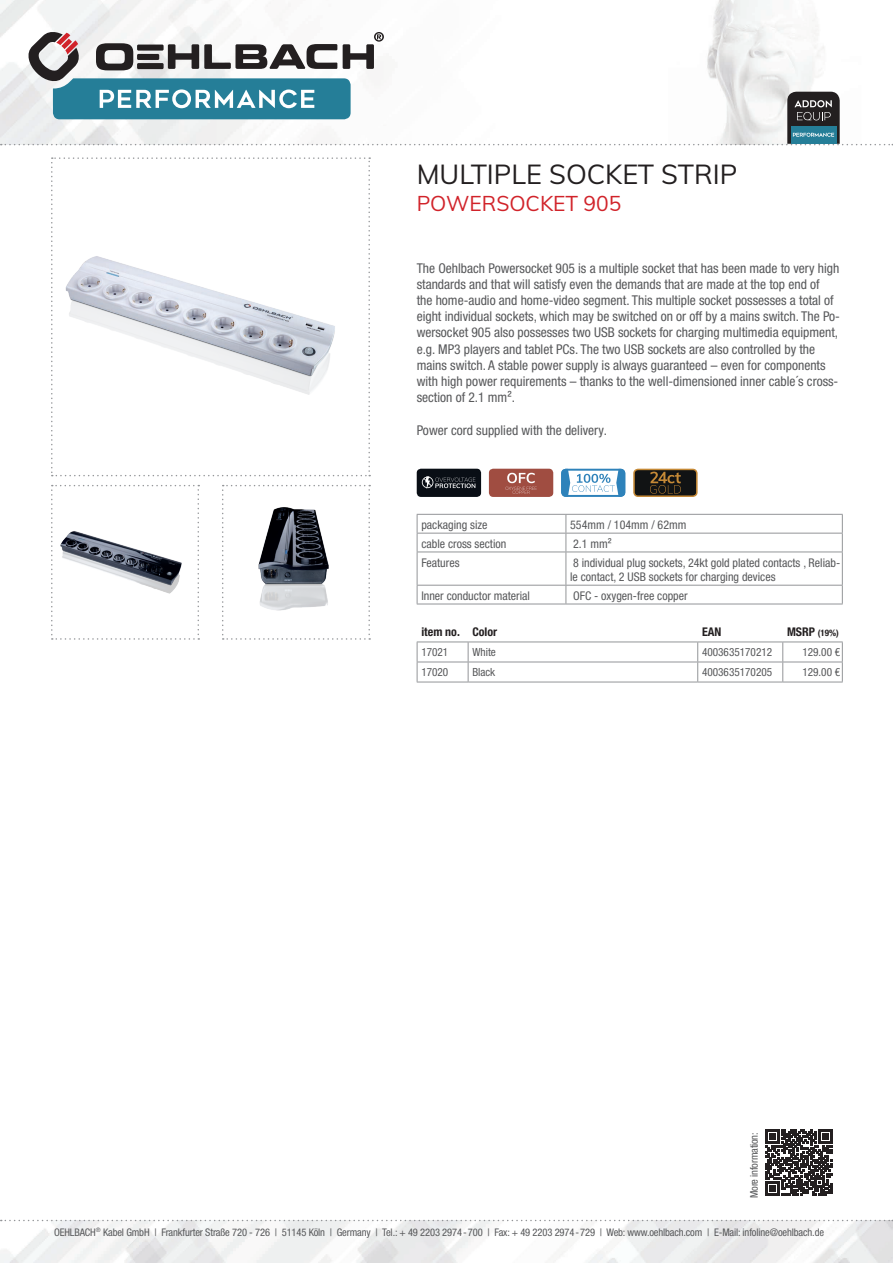
<style>
.page{position:relative;width:893px;height:1263px;background:#fff}
.page>*{position:absolute;margin:0;border:0;box-sizing:border-box;transform-origin:0 0}
.t1{font:27px "Muli";color:#231f20}
.t2{font:21px "Muli";color:#d1232a}
.t3{font:condensed 13.5px/16.2px "Helvetica Neue LTW1 G";color:#57585a}
.t4{font:condensed 12px/14.4px "Helvetica Neue LTW1 G";color:#57585a}
.t5{font:700 condensed 12px "Helvetica Neue LTW1 G";color:#231f20}
.t6{font:condensed 11.25px "Helvetica Neue LTW1 G";color:#57585a}
.t7{font:condensed 10.5px "Helvetica Neue LTW1 G";letter-spacing:-.01em;color:#57585a}
.t8{font:700 condensed 9px "Helvetica Neue LTW1 G";color:#231f20}
.s1{font-size:12px}
</style>
<div class="page">
<img style="left:0;top:1220px;width:893px;height:43px">
<img style="left:0;top:0;width:818px;height:145px">
<svg style="left:1px;top:1220px;width:892px;height:1px"></svg>
<svg style="left:51px;top:157px;width:319px;height:319px"></svg>
<svg style="left:51px;top:485px;width:148px;height:155px"></svg>
<svg style="left:222px;top:485px;width:148px;height:155px"></svg>
<div style="left:417px;top:469px;width:64px;height:28px;background:#090e15;border-radius:4px"></div>
<svg style="left:422px;top:476px;width:53px;height:13px"></svg>
<div style="left:489px;top:469px;width:64px;height:28px;background:#a04d41;border-radius:4px"></div>
<svg style="left:505px;top:473px;width:32px;height:21px"></svg>
<svg style="left:561px;top:469px;width:64px;height:28px"></svg>
<svg style="left:633px;top:469px;width:65px;height:28px;background:#403320"></svg>
<svg style="left:766px;top:1129px;width:66px;height:67px"></svg>
<svg style="left:1px;top:31px;width:892px;height:114px"></svg>
<svg style="left:417px;top:641px;width:426px;height:41px"></svg>
<hr style="left:417px;top:682px;width:51px;height:1px;background:#939598">
<hr style="left:468px;top:682px;width:230px;height:1px;background:#939598">
<hr style="left:698px;top:682px;width:85px;height:1px;background:#939598">
<hr style="left:783px;top:682px;width:60px;height:1px;background:#939598">
<hr style="left:417px;top:642px;width:51px;height:1px;background:#939598">
<hr style="left:468px;top:642px;width:230px;height:1px;background:#939598">
<hr style="left:698px;top:642px;width:85px;height:1px;background:#939598">
<hr style="left:783px;top:642px;width:60px;height:1px;background:#939598">
<svg style="left:417px;top:514px;width:426px;height:38px"></svg>
<hr style="left:417px;top:552px;width:149px;height:1px;background:#939598">
<hr style="left:417px;top:552px;width:1px;height:33px;background:#939598">
<hr style="left:566px;top:552px;width:277px;height:1px;background:#939598">
<hr style="left:566px;top:552px;width:1px;height:33px;background:#939598">
<hr style="left:842px;top:552px;width:1px;height:33px;background:#939598">
<hr style="left:417px;top:585px;width:149px;height:1px;background:#939598">
<svg style="left:417px;top:585px;width:1px;height:19px"></svg>
<hr style="left:566px;top:585px;width:277px;height:1px;background:#939598">
<svg style="left:566px;top:585px;width:1px;height:19px"></svg>
<svg style="left:842px;top:585px;width:1px;height:19px"></svg>
<hr style="left:417px;top:604px;width:149px;height:1px;background:#939598">
<hr style="left:566px;top:604px;width:277px;height:1px;background:#939598">
<h1 class="t1" style="left:417px;top:155px;width:322px">MULTIPLE SOCKET STRIP</h1>
<h2 class="t2" style="left:417px;top:188px;width:206px">POWERSOCKET 905</h2>
<p class="t3" style="left:417px;top:260px;width:425px">The Oehlbach Powersocket 905 is a multiple socket that has been made to very high standards and that will satisfy even the demands that are made at the top end of<br>the home-audio and home-video segment. This multiple socket possesses a total of eight individual sockets, which may be switched on or off by a mains switch. The Po&shy;wersocket 905 also possesses two USB sockets for charging multimedia equipment, e.g. MP3 players and tablet PCs. The two USB sockets are also controlled by the mains switch. A stable power supply is always guaranteed – even for components with high power requirements – thanks to the well-dimensioned inner cable´s cross&shy;section of 2.1 mm².</p>
<p class="t3" style="left:417px;top:422px;width:192px">Power cord supplied with the delivery.</p>
<p class="t4" style="left:421px;top:517px;width:68px">packaging size</p>
<p class="t4" style="left:570px;top:517px;width:118px">554mm / 104mm / 62mm</p>
<p class="t4" style="left:421px;top:536px;width:87px">cable cross section</p>
<p class="t4" style="left:573px;top:536px;width:40px">2.1 mm²</p>
<p class="t4" style="left:421px;top:555px;width:40px">Features</p>
<p class="t4" style="left:570px;top:555px;width:271px">8 individual plug sockets, 24kt gold plated contacts , Reliab&shy;le contact, 2 USB sockets for charging devices</p>
<p class="t4" style="left:421px;top:588px;width:110px">Inner conductor material</p>
<p class="t4" style="left:573px;top:588px;width:116px">OFC - oxygen-free copper</p>
<p class="t5" style="left:421px;top:624px;width:77px">item no. Color</p>
<p class="t5" style="left:702px;top:624px;width:21px">EAN</p>
<p class="t8" style="left:787px;top:627px;width:53px"><span class="s1">MSRP</span> (19%)</p>
<p class="t6" style="left:421px;top:645px;width:28px">17021</p>
<p class="t6" style="left:472px;top:645px;width:25px">White</p>
<p class="t6" style="left:702px;top:645px;width:72px">4003635170212</p>
<p class="t6" style="left:802px;top:645px;width:39px">129.00 €</p>
<p class="t6" style="left:421px;top:665px;width:28px">17020</p>
<p class="t6" style="left:472px;top:665px;width:24px">Black</p>
<p class="t6" style="left:702px;top:665px;width:72px">4003635170205</p>
<p class="t6" style="left:802px;top:665px;width:39px">129.00 €</p>
<p class="t7" style="left:748px;top:1198px;width:67px;rotate:-90deg">More information:</p>
<p class="t7" style="left:54px;top:1226px;width:771px">OEHLBACH<sup>®</sup> Kabel GmbH | Frankfurter Straße 720 - 726 | 51145 Köln | Germany | Tel.: + 49 2203 2974-700 | Fax: + 49 2203 2974-729 | Web: www.oehlbach.com | E-Mail: infoline@oehlbach.de</p>
</div>
